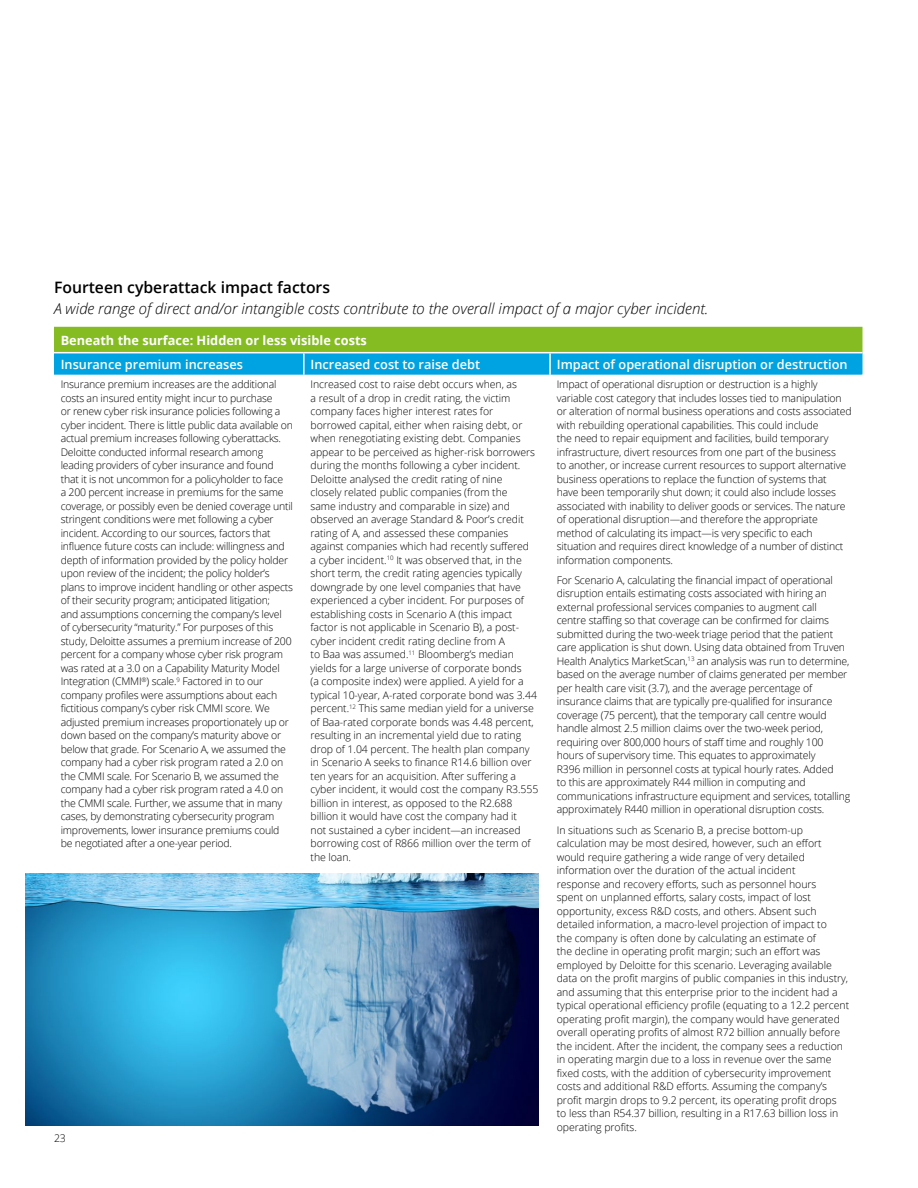
<style>
.page{position:relative;width:918px;height:1188px;background:#fff}
.page>*{position:absolute;margin:0;border:0;box-sizing:border-box;transform-origin:0 0}
.t1{font:600 15.75px "Open Sans";color:#000}
.t2{font:italic 300 15px "Open Sans";color:#000}
.t3{font:600 12.75px "Open Sans";color:#fff}
.t4{font:700 12.75px "Open Sans";color:#fff}
.t5{font:300 10.5px/13.5px "Open Sans";letter-spacing:-.015em;color:#000}
</style>
<div class="page">
<svg style="left:54px;top:327px;width:808px;height:48px;background:#4bb17c"></svg>
<hr style="left:303px;top:353px;width:2px;height:22px;background:#fff">
<hr style="left:549px;top:353px;width:2px;height:22px;background:#fff">
<hr style="left:54px;top:352px;width:250px;height:1px;background:#fff">
<hr style="left:304px;top:352px;width:246px;height:1px;background:#fff">
<hr style="left:550px;top:352px;width:313px;height:1px;background:#fff">
<img style="left:26px;top:873px;width:513px;height:252px">
<h1 class="t1" style="left:54px;top:276px;width:278px">Fourteen cyberattack impact factors</h1>
<h2 class="t2" style="left:54px;top:298px;width:656px">A wide range of direct and/or intangible costs contribute to the overall impact of a major cyber incident.</h2>
<p class="t4" style="left:61px;top:331px;width:308px">Beneath the surface: Hidden or less visible costs</p>
<p class="t3" style="left:61px;top:355px;width:184px">Insurance premium increases</p>
<p class="t3" style="left:311px;top:355px;width:171px">Increased cost to raise debt</p>
<p class="t3" style="left:557px;top:355px;width:292px">Impact of operational disruption or destruction</p>
<p class="t5" style="left:61px;top:377px;width:234px">Insurance premium increases are the additional costs an insured entity might incur to purchase<br>or renew cyber risk insurance policies following a cyber incident. There is little public data available on actual premium increases following cyberattacks.<br>Deloitte conducted informal research among leading providers of cyber insurance and found that it is not uncommon for a policyholder to face<br>a 200 percent increase in premiums for the same coverage, or possibly even be denied coverage until stringent conditions were met following a cyber incident. According to our sources, factors that influence future costs can include: willingness and depth of information provided by the policy holder upon review of the incident; the policy holder’s plans to improve incident handling or other aspects of their security program; anticipated litigation;<br>and assumptions concerning the company’s level of cybersecurity “maturity.” For purposes of this study, Deloitte assumes a premium increase of 200 percent for a company whose cyber risk program was rated at a 3.0 on a Capability Maturity Model Integration (CMMI<sup>®</sup>) scale.<sup>9</sup> Factored in to our company profiles were assumptions about each fictitious company’s cyber risk CMMI score. We adjusted premium increases proportionately up or down based on the company’s maturity above or below that grade. For Scenario A, we assumed the company had a cyber risk program rated a 2.0 on the CMMI scale. For Scenario B, we assumed the company had a cyber risk program rated a 4.0 on the CMMI scale. Further, we assume that in many cases, by demonstrating cybersecurity program improvements, lower insurance premiums could be negotiated after a one-year period.</p>
<p class="t5" style="left:311px;top:377px;width:229px">Increased cost to raise debt occurs when, as<br>a result of a drop in credit rating, the victim company faces higher interest rates for borrowed capital, either when raising debt, or when renegotiating existing debt. Companies appear to be perceived as higher-risk borrowers during the months following a cyber incident.<br>Deloitte analysed the credit rating of nine<br>closely related public companies (from the<br>same industry and comparable in size) and observed an average Standard &amp; Poor’s credit rating of A, and assessed these companies against companies which had recently suffered<br>a cyber incident.<sup>10</sup> It was observed that, in the short term, the credit rating agencies typically downgrade by one level companies that have experienced a cyber incident. For purposes of establishing costs in Scenario A (this impact factor is not applicable in Scenario B), a post&shy;cyber incident credit rating decline from A<br>to Baa was assumed.<sup>11</sup> Bloomberg’s median yields for a large universe of corporate bonds<br>(a composite index) were applied. A yield for a typical 10-year, A-rated corporate bond was 3.44 percent.<sup>12</sup> This same median yield for a universe of Baa-rated corporate bonds was 4.48 percent, resulting in an incremental yield due to rating drop of 1.04 percent. The health plan company in Scenario A seeks to finance R14.6 billion over ten years for an acquisition. After suffering a cyber incident, it would cost the company R3.555 billion in interest, as opposed to the R2.688 billion it would have cost the company had it<br>not sustained a cyber incident—an increased borrowing cost of R866 million over the term of the loan.</p>
<p class="t5" style="left:557px;top:377px;width:296px">Impact of operational disruption or destruction is a highly variable cost category that includes losses tied to manipulation or alteration of normal business operations and costs associated with rebuilding operational capabilities. This could include<br>the need to repair equipment and facilities, build temporary infrastructure, divert resources from one part of the business<br>to another, or increase current resources to support alternative business operations to replace the function of systems that<br>have been temporarily shut down; it could also include losses associated with inability to deliver goods or services. The nature of operational disruption—and therefore the appropriate method of calculating its impact—is very specific to each situation and requires direct knowledge of a number of distinct information components.</p>
<p class="t5" style="left:557px;top:573px;width:295px">For Scenario A, calculating the financial impact of operational disruption entails estimating costs associated with hiring an external professional services companies to augment call<br>centre staffing so that coverage can be confirmed for claims submitted during the two-week triage period that the patient care application is shut down. Using data obtained from Truven Health Analytics MarketScan,<sup>13</sup> an analysis was run to determine, based on the average number of claims generated per member per health care visit (3.7), and the average percentage of insurance claims that are typically pre-qualified for insurance coverage (75 percent), that the temporary call centre would handle almost 2.5 million claims over the two-week period, requiring over 800,000 hours of staff time and roughly 100 hours of supervisory time. This equates to approximately<br>R396 million in personnel costs at typical hourly rates. Added<br>to this are approximately R44 million in computing and communications infrastructure equipment and services, totalling approximately R440 million in operational disruption costs.</p>
<p class="t5" style="left:557px;top:823px;width:294px">In situations such as Scenario B, a precise bottom-up calculation may be most desired, however, such an effort would require gathering a wide range of very detailed information over the duration of the actual incident<br>response and recovery efforts, such as personnel hours<br>spent on unplanned efforts, salary costs, impact of lost opportunity, excess R&amp;D costs, and others. Absent such detailed information, a macro-level projection of impact to<br>the company is often done by calculating an estimate of<br>the decline in operating profit margin; such an effort was employed by Deloitte for this scenario. Leveraging available data on the profit margins of public companies in this industry, and assuming that this enterprise prior to the incident had a typical operational efficiency profile (equating to a 12.2 percent operating profit margin), the company would have generated overall operating profits of almost R72 billion annually before the incident. After the incident, the company sees a reduction in operating margin due to a loss in revenue over the same fixed costs, with the addition of cybersecurity improvement costs and additional R&amp;D efforts. Assuming the company’s profit margin drops to 9.2 percent, its operating profit drops<br>to less than R54.37 billion, resulting in a R17.63 billion loss in operating profits.</p>
<p class="t5" style="left:54px;top:1131px;width:13px">23</p>
</div>
